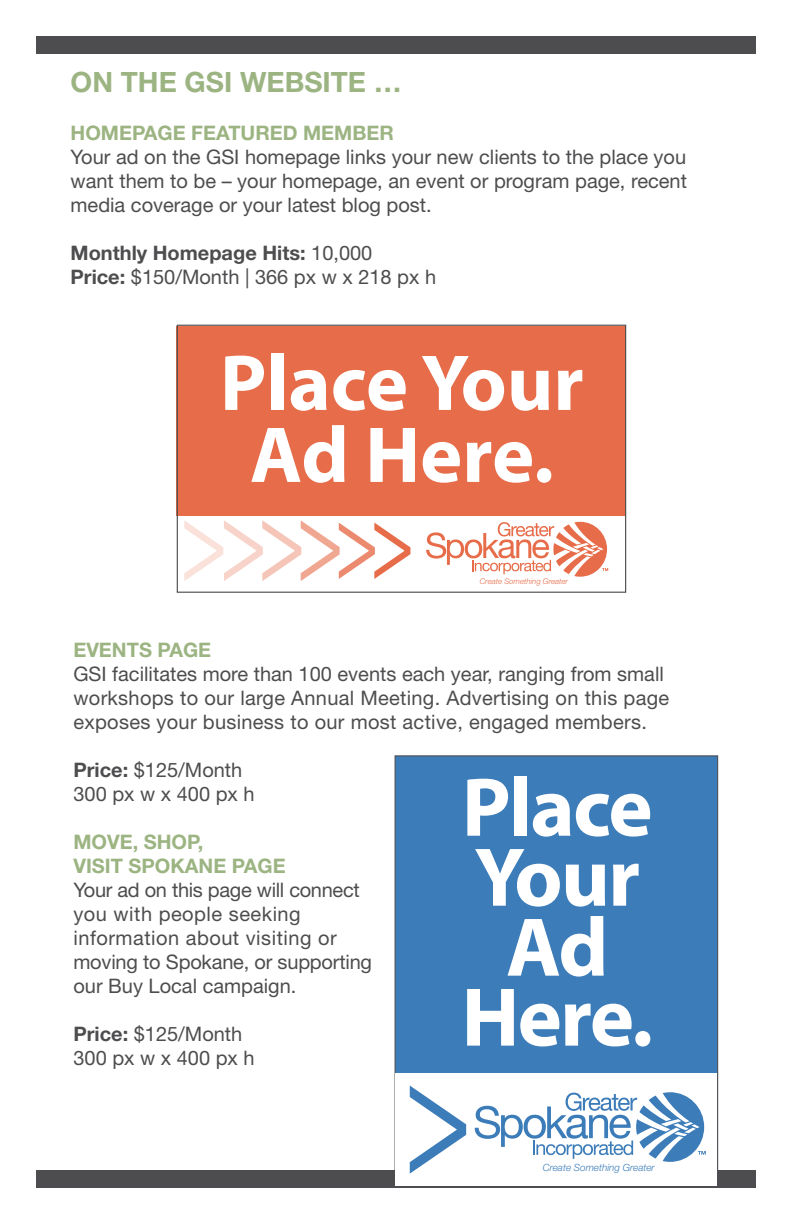
<style>
.page{position:relative;width:792px;height:1224px;background:#fff}
.page>*{position:absolute;margin:0;border:0;box-sizing:border-box;transform-origin:0 0}
.t1{font:700 84px/70px "Myriad Pro";letter-spacing:-.02em;color:#fff;text-align:center}
.t2{font:700 80px/72px "Myriad Pro";color:#fff;text-align:center}
.t3{font:700 28px "Helvetica Neue LT Std";color:#9cb482}
.t4{font:20px/24px "Helvetica Neue LT Std";color:#4d4d4f}
.t5{font:700 20px/24px "Helvetica Neue LT Std";color:#9cb482}
.t6{font:italic 300 10px "Helvetica Neue LT Std";color:#3c7cb9}
.t7{font:italic 300 7.8px "Helvetica Neue LT Std";color:#e76d4a}
.s1{font-weight:700}
</style>
<div class="page">
<div style="left:36px;top:1170px;width:720px;height:18px;background:#4d4d4f"></div>
<div style="left:176px;top:326px;width:450px;height:190px;background:#e76d4a"></div>
<svg style="left:426px;top:522px;width:182px;height:55px"></svg>
<svg style="left:184px;top:520px;width:226px;height:61px"></svg>
<div style="left:177px;top:325px;width:449px;height:268px;border:1px solid #4d4d4f"></div>
<div style="left:395px;top:755px;width:323px;height:432px;background:#3c7cb9;border:1px solid #4d4d4f"></div>
<div style="left:395px;top:1074px;width:322px;height:112px;background:#fff"></div>
<svg style="left:475px;top:1092px;width:231px;height:70px"></svg>
<svg style="left:410px;top:1086px;width:56px;height:88px"></svg>
<div style="left:36px;top:36px;width:720px;height:18px;background:#4d4d4f"></div>
<h3 class="t3" style="left:71px;top:65px;width:333px">ON THE GSI WEBSITE …</h3>
<p class="t5" style="left:71px;top:120px;width:325px">HOMEPAGE FEATURED MEMBER</p>
<p class="t4" style="left:71px;top:145px;width:618px;text-align:justify">Your ad on the GSI homepage links your new clients to the place you want them to be – your homepage, an event or program page, recent media coverage or your latest blog post.</p>
<p class="t4" style="left:71px;top:241px;width:367px"><span class="s1">MONTHLY HOMEPAGE HITS:</span> 10,000<br><span class="s1">PRICE:</span> $150/Month | 366 px w x 218 px h</p>
<h2 class="t2" style="left:220px;top:344px;width:365px">Place Your<br>Ad Here.</h2>
<p class="t7" style="left:480px;top:576px;width:90px">Create Something Greater</p>
<p class="t5" style="left:73px;top:638px;width:139px">EVENTS PAGE</p>
<p class="t4" style="left:73px;top:662px;width:597px">GSI facilitates more than 100 events each year, ranging from small workshops to our large Annual Meeting. Advertising on this page exposes your business to our most active, engaged members.</p>
<p class="t4" style="left:73px;top:758px;width:183px"><span class="s1">PRICE:</span> $125/Month<br>300 px w x 400 px h</p>
<p class="t5" style="left:73px;top:830px;width:132px">MOVE, SHOP,<br>VISI</p>
<h1 class="t1" style="left:462px;top:770px;width:193px">Place<br>Your<br>Ad<br>Here.</h1>
<p class="t5" style="left:111px;top:854px;width:176px">T SPO KANE PAGE</p>
<p class="t4" style="left:73px;top:878px;width:300px">Your ad on this page will connect you with people seeking information about visiting or moving to Spokane, or supporting our Buy Local campaign.</p>
<p class="t4" style="left:73px;top:1022px;width:183px"><span class="s1">PRICE:</span> $125/Month<br>300 px w x 400 px h</p>
<p class="t6" style="left:543px;top:1161px;width:114px">Create Something Greater</p>
</div>
